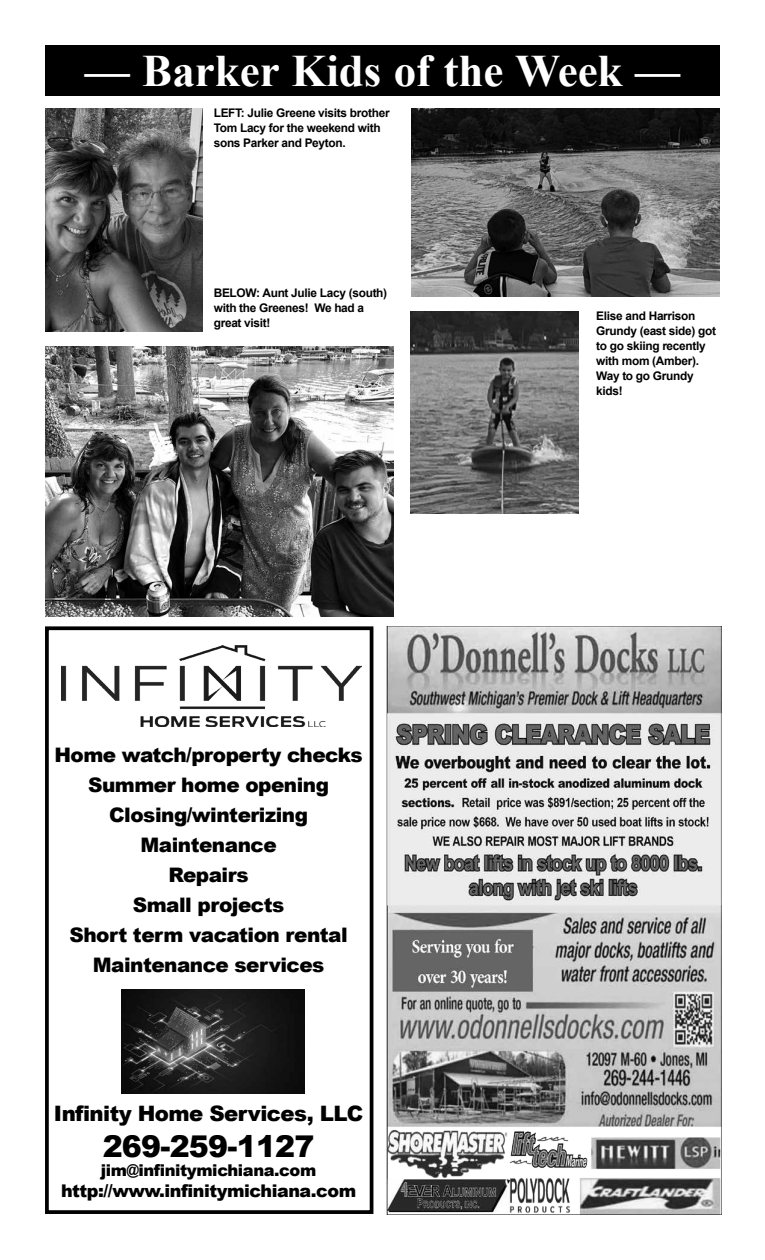
<style>
.page{position:relative;width:765px;height:1260px;background:#fff}
.page>*{position:absolute;margin:0;border:0;box-sizing:border-box;transform-origin:0 0}
.t1{font:700 45px "Times New Roman";color:#fff}
.t2{font:900 30px "Arial";letter-spacing:-.025em;color:#000}
.t3{font:900 21.25px "Arial";letter-spacing:-.025em;color:#000}
.t4{font:900 20px/30px "Arial";letter-spacing:-.025em;color:#000;text-align:center}
.t5{font:900 17.5px "Arial";letter-spacing:-.025em;color:#000}
.t6{font:900 16.25px "Arial";letter-spacing:-.025em;color:#000}
.t7{font:700 11.88px/15px "Arial";letter-spacing:-.025em;color:#000}
</style>
<div class="page">
<img style="left:386px;top:627px;width:335px;height:587px">
<div style="left:45px;top:626px;width:328px;height:588px;border:4px solid #000"></div>
<img style="left:61px;top:645px;width:300px;height:81px">
<img style="left:121px;top:990px;width:184px;height:103px">
<div style="left:45px;top:45px;width:675px;height:51px;background:#000"></div>
<img style="left:45px;top:346px;width:349px;height:270px">
<img style="left:45px;top:109px;width:157px;height:222px">
<img style="left:411px;top:109px;width:309px;height:187px">
<img style="left:410px;top:311px;width:169px;height:203px">
<h1 class="t1" style="left:85px;top:38px;width:597px">— Barker Kids of the Week —</h1>
<p class="t7" style="left:214px;top:106px;width:177px">LEFT: Julie Greene visits brother<br>Tom Lacy for the weekend with sons Parker and Peyton.</p>
<p class="t7" style="left:214px;top:286px;width:175px">BELOW: Aunt Julie Lacy (south) with the Greenes! We had a great visit!</p>
<h3 class="t4" style="left:54px;top:739px;width:310px">Home watch/property checks<br>Summer home opening<br>Closing/winterizing<br>Maintenance<br>Repairs<br>Small projects<br>Short term vacation rental<br>Maintenance services</h3>
<h3 class="t3" style="left:54px;top:1098px;width:311px">Infinity Home Services, LLC</h3>
<h2 class="t2" style="left:103px;top:1124px;width:213px">269-259-1127</h2>
<h3 class="t6" style="left:101px;top:1159px;width:217px">jim@infinitymichiana.com</h3>
<h3 class="t5" style="left:61px;top:1178px;width:297px">http://www.infinitymichiana.com</h3>
<p class="t7" style="left:596px;top:308px;width:121px">Elise and Harrison<br>Grundy (east side) got to go skiing recently with mom (Amber).<br>Way to go Grundy kids!</p>
</div>
